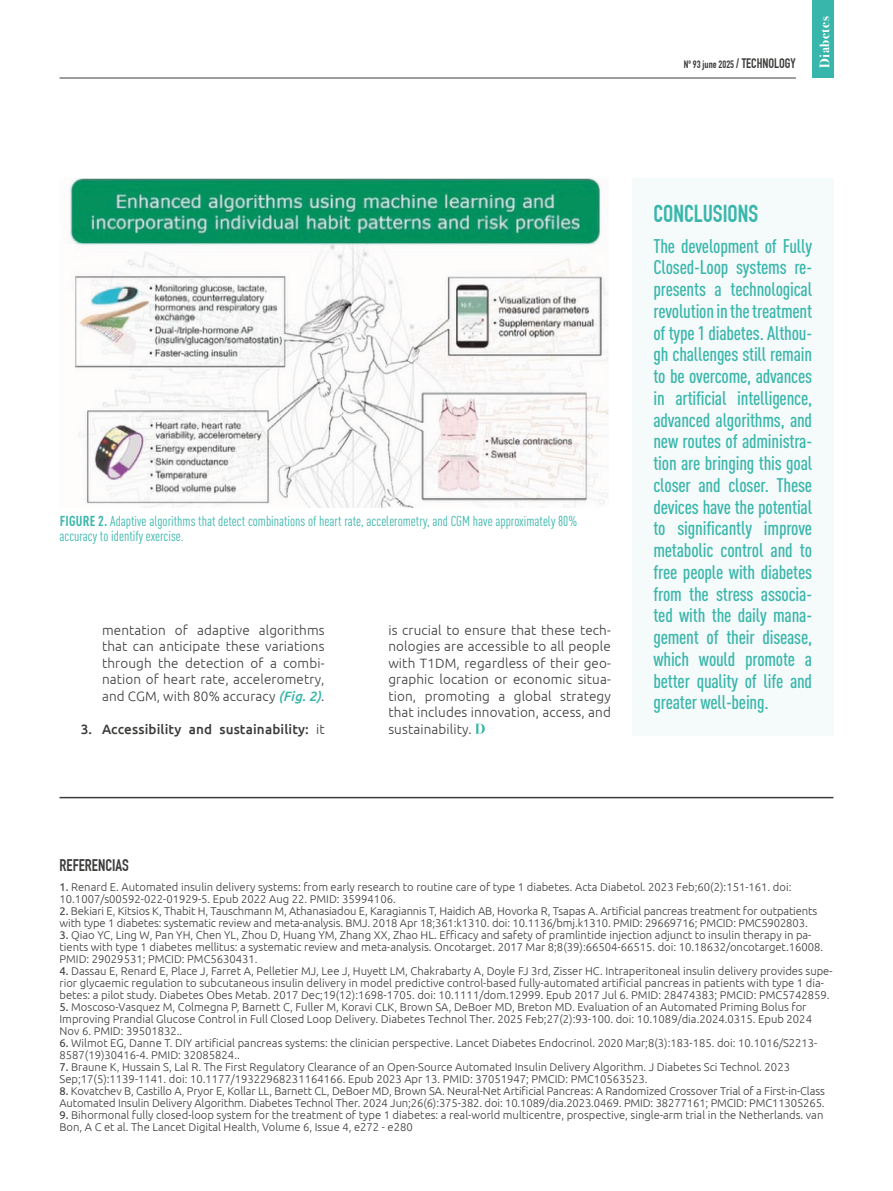
<style>
.page{position:relative;width:893px;height:1191px;background:#fff}
.page>*{position:absolute;margin:0;border:0;box-sizing:border-box;transform-origin:0 0}
.t1{font:24px "DIN Engschrift Std";color:#38b6ab}
.t2{font:500 condensed 19.5px/21.8px "DIN Pro";letter-spacing:-.01em;color:#38b6ab;text-align:justify}
.t3{font:16.5px "DIN Engschrift Std";color:#3c3c3b}
.t4{font:condensed 14.25px/14.2px "DIN Pro";color:#38b6ab}
.t5{font:300 13.5px/16.5px "Ubuntu";letter-spacing:.01em;color:#3c3c3b;text-align:justify}
.t6{font:500 13.5px "Ubuntu";letter-spacing:.01em;color:#3c3c3b}
.t7{font:700 13.5px "Bodoni Svty Two ITCTT";letter-spacing:.04em;color:#fff}
.t8{font:300 11.25px/12px "Ubuntu";color:#3c3c3b}
.t9{font:10.5px "DIN Engschrift Std";color:#3c3c3b}
.s1{font-size:13.5px}
.s2{font-weight:700}
.s3{font-weight:500;font-style:italic;color:#38b6ab}
.s4{font-weight:300}
.s5{font-weight:400}
</style>
<div class="page">
<hr style="left:60px;top:78px;width:736px;height:1px;background:#3c3c3b">
<div style="left:812px;top:0;width:21px;height:78px;background:#38b6ab"></div>
<div style="left:632px;top:179px;width:201px;height:557px;background:#f5fafa"></div>
<img style="left:68px;top:179px;width:541px;height:328px">
<svg style="left:475px;top:723px;width:10px;height:10px"></svg>
<hr style="left:60px;top:797px;width:773px;height:1px;background:#3c3c3b">
<p class="t9" style="left:684px;top:58px;width:114px">Nº 93 june 2025 <span class="s1">/ TECHNOLOGY</span></p>
<p class="t7" style="left:813px;top:68px;width:53px;rotate:-90deg">Diabetes</p>
<p class="t4" style="left:60px;top:513px;width:519px"><span class="s2">FIGURE 2.</span> Adaptive algorithms that detect combinations of heart rate, accelerometry, and CGM have approximately 80% accuracy to identify exercise.</p>
<p class="t5" style="left:102px;top:621px;width:224px">mentation of adaptive algorithms that can anticipate these variations through the detection of a combi&shy;nation of heart rate, accelerometry, and CGM, with 80% accuracy <span class="s3">(Fig. 2)</span>.</p>
<p class="t6" style="left:81px;top:720px;width:245px">3. Accessibility and sustainability: <span class="s4">it</span></p>
<p class="t5" style="left:388px;top:621px;width:224px">is crucial to ensure that these tech&shy;nologies are accessible to all people with T1DM, regardless of their geo&shy;graphic location or economic situa&shy;tion, promoting a global strategy that includes innovation, access, and sustainability.</p>
<h1 class="t1" style="left:653px;top:200px;width:106px">CONCLUSIONS</h1>
<p class="t2" style="left:653px;top:233px;width:160px">The development of Fully Closed-Loop systems re&shy;presents a technological revolution in the treatment of type 1 diabetes. Althou&shy;gh challenges still remain to be overcome, advances in artificial intelligence, advanced algorithms, and new routes of administra&shy;tion are bringing this goal closer and closer. These devices have the potential to significantly improve metabolic control and to free people with diabetes from the stress associa&shy;ted with the daily mana&shy;gement of their disease, which would promote a better quality of life and greater well-being.</p>
<h3 class="t3" style="left:60px;top:855px;width:71px">REFERENCIAS</h3>
<p class="t8" style="left:60px;top:881px;width:733px"><span class="s5">1.</span> Renard E. Automated insulin delivery systems: from early research to routine care of type 1 diabetes. Acta Diabetol. 2023 Feb;60(2):151-161. doi:<br>10.1007/s00592-022-01929-5. Epub 2022 Aug 22. PMID: 35994106.</p>
<p class="t8" style="left:60px;top:905px;width:759px"><span class="s5">2.</span> Bekiari E, Kitsios K, Thabit H, Tauschmann M, Athanasiadou E, Karagiannis T, Haidich AB, Hovorka R, Tsapas A. Artificial pancreas treatment for outpatients with type 1 diabetes: systematic review and meta-analysis. BMJ. 2018 Apr 18;361:k1310. doi: 10.1136/bmj.k1310. PMID: 29669716; PMCID: PMC5902803.</p>
<p class="t8" style="left:60px;top:929px;width:765px"><span class="s5">3.</span> Qiao YC, Ling W, Pan YH, Chen YL, Zhou D, Huang YM, Zhang XX, Zhao HL. Efficacy and safety of pramlintide injection adjunct to insulin therapy in pa&shy;tients with type 1 diabetes mellitus: a systematic review and meta-analysis. Oncotarget. 2017 Mar 8;8(39):66504-66515. doi: 10.18632/oncotarget.16008.<br>PMID: 29029531; PMCID: PMC5630431.</p>
<p class="t8" style="left:60px;top:965px;width:775px"><span class="s5">4.</span> Dassau E, Renard E, Place J, Farret A, Pelletier MJ, Lee J, Huyett LM, Chakrabarty A, Doyle FJ 3rd, Zisser HC. Intraperitoneal insulin delivery provides supe&shy;rior glycaemic regulation to subcutaneous insulin delivery in model predictive control-based fully-automated artificial pancreas in patients with type 1 dia&shy;betes: a pilot study. Diabetes Obes Metab. 2017 Dec;19(12):1698-1705. doi: 10.1111/dom.12999. Epub 2017 Jul 6. PMID: 28474383; PMCID: PMC5742859.</p>
<p class="t8" style="left:60px;top:1001px;width:754px"><span class="s5">5.</span> Moscoso-Vasquez M, Colmegna P, Barnett C, Fuller M, Koravi CLK, Brown SA, DeBoer MD, Breton MD. Evaluation of an Automated Priming Bolus for<br>Improving Prandial Glucose Control in Full Closed Loop Delivery. Diabetes Technol Ther. 2025 Feb;27(2):93-100. doi: 10.1089/dia.2024.0315. Epub 2024<br>Nov 6. PMID: 39501832..</p>
<p class="t8" style="left:60px;top:1037px;width:759px"><span class="s5">6.</span> Wilmot EG, Danne T. DIY artificial pancreas systems: the clinician perspective. Lancet Diabetes Endocrinol. 2020 Mar;8(3):183-185. doi: 10.1016/S2213-<br>8587(19)30416-4. PMID: 32085824..</p>
<p class="t8" style="left:60px;top:1061px;width:732px"><span class="s5">7.</span> Braune K, Hussain S, Lal R. The First Regulatory Clearance of an Open-Source Automated Insulin Delivery Algorithm. J Diabetes Sci Technol. 2023<br>Sep;17(5):1139-1141. doi: 10.1177/19322968231164166. Epub 2023 Apr 13. PMID: 37051947; PMCID: PMC10563523.</p>
<p class="t8" style="left:60px;top:1085px;width:767px"><span class="s5">8.</span> Kovatchev B, Castillo A, Pryor E, Kollar LL, Barnett CL, DeBoer MD, Brown SA. Neural-Net Artificial Pancreas: A Randomized Crossover Trial of a First-in-Class<br>Automated Insulin Delivery Algorithm. Diabetes Technol Ther. 2024 Jun;26(6):375-382. doi: 10.1089/dia.2023.0469. PMID: 38277161; PMCID: PMC11305265.</p>
<p class="t8" style="left:60px;top:1109px;width:765px"><span class="s5">9.</span> Bihormonal fully closed-loop system for the treatment of type 1 diabetes: a real-world multicentre, prospective, single-arm trial in the Netherlands. van<br>Bon, A C et al. The Lancet Digital Health, Volume 6, Issue 4, e272 - e280</p>
</div>
